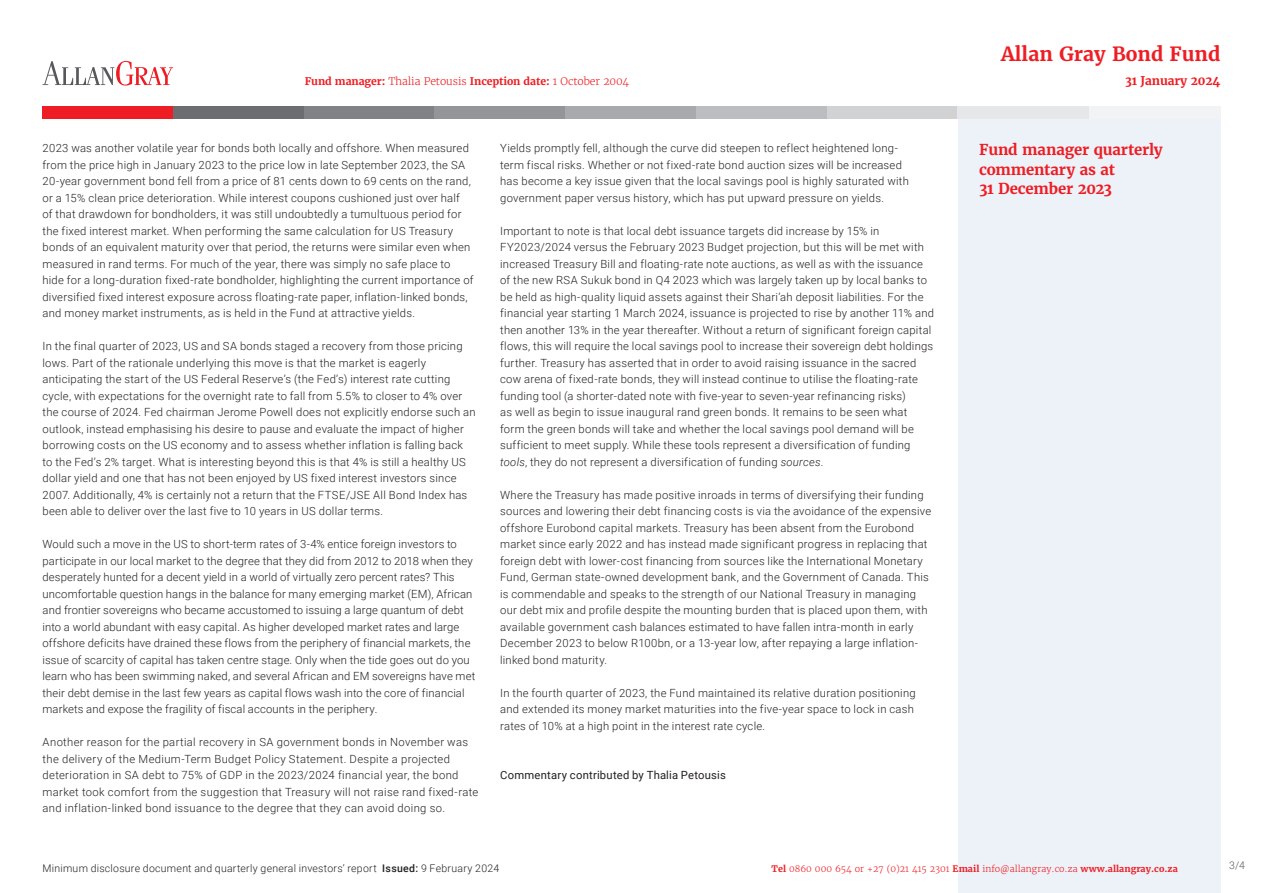
<style>
.page{position:relative;width:1263px;height:893px;background:#fff}
.page>*{position:absolute;margin:0;border:0;box-sizing:border-box;transform-origin:0 0}
.t1{font:700 19.5px "Merriweather";color:#ee1d23}
.t2{font:700 15px/19.5px "Merriweather";letter-spacing:-.015em;color:#ee1d23}
.t3{font:700 12px "Merriweather";letter-spacing:-.01em;color:#ee1d23}
.t4{font:300 11.25px/16.5px "Roboto";letter-spacing:.02em;color:#231f20}
.t5{font:11.25px "Roboto";letter-spacing:.02em;color:#231f20}
.t6{font:300 10.5px "Roboto";letter-spacing:.025em;color:#231f20}
.t7{font:700 10.5px "Merriweather";letter-spacing:-.01em;color:#ee1d23}
.t8{font:300 10.5px "Roboto";color:#57585a}
.t9{font:300 9px "Merriweather";color:#ee1d23}
.s1{font-weight:300}
.s2{font-style:italic}
.s3{font-weight:500}
.s4{font-weight:700}
</style>
<div class="page">
<div style="left:958px;top:119px;width:262px;height:774px;background:#edf2f9"></div>
<div style="left:43px;top:106px;width:131px;height:13px;background:#ee1d23"></div>
<div style="left:1089px;top:106px;width:131px;height:13px;background:#f2f3f4"></div>
<div style="left:173px;top:106px;width:132px;height:13px;background:#6c6d70"></div>
<div style="left:304px;top:106px;width:131px;height:13px;background:#808285"></div>
<div style="left:435px;top:106px;width:131px;height:13px;background:#939598"></div>
<div style="left:565px;top:106px;width:132px;height:13px;background:#a8a9ad"></div>
<div style="left:696px;top:106px;width:132px;height:13px;background:#bcbdc0"></div>
<div style="left:827px;top:106px;width:131px;height:13px;background:#d1d2d4"></div>
<div style="left:958px;top:106px;width:131px;height:13px;background:#e6e7e9"></div>
<svg style="left:43px;top:61px;width:130px;height:25px"></svg>
<p class="t7" style="left:305px;top:75px;width:326px">Fund manager: <span class="s1">Thalia Petousis</span> Inception date: <span class="s1">1 October 2004</span></p>
<p class="t4" style="left:43px;top:139px;width:432px">2023 was another volatile year for bonds both locally and offshore. When measured from the price high in January 2023 to the price low in late September 2023, the SA 20-year government bond fell from a price of 81 cents down to 69 cents on the rand, or a 15% clean price deterioration. While interest coupons cushioned just over half<br>of that drawdown for bondholders, it was still undoubtedly a tumultuous period for the fixed interest market. When performing the same calculation for US Treasury bonds of an equivalent maturity over that period, the returns were similar even when measured in rand terms. For much of the year, there was simply no safe place to hide for a long-duration fixed-rate bondholder, highlighting the current importance of diversified fixed interest exposure across floating-rate paper, inflation-linked bonds, and money market instruments, as is held in the Fund at attractive yields.</p>
<p class="t4" style="left:43px;top:337px;width:435px">In the final quarter of 2023, US and SA bonds staged a recovery from those pricing lows. Part of the rationale underlying this move is that the market is eagerly anticipating the start of the US Federal Reserve’s (the Fed’s) interest rate cutting cycle, with expectations for the overnight rate to fall from 5.5% to closer to 4% over the course of 2024. Fed chairman Jerome Powell does not explicitly endorse such an outlook, instead emphasising his desire to pause and evaluate the impact of higher borrowing costs on the US economy and to assess whether inflation is falling back to the Fed’s 2% target. What is interesting beyond this is that 4% is still a healthy US dollar yield and one that has not been enjoyed by US fixed interest investors since 2007. Additionally, 4% is certainly not a return that the FTSE/JSE All Bond Index has been able to deliver over the last five to 10 years in US dollar terms.</p>
<p class="t4" style="left:43px;top:535px;width:434px">Would such a move in the US to short-term rates of 3-4% entice foreign investors to participate in our local market to the degree that they did from 2012 to 2018 when they desperately hunted for a decent yield in a world of virtually zero percent rates? This uncomfortable question hangs in the balance for many emerging market (EM), African and frontier sovereigns who became accustomed to issuing a large quantum of debt into a world abundant with easy capital. As higher developed market rates and large offshore deficits have drained these flows from the periphery of financial markets, the issue of scarcity of capital has taken centre stage. Only when the tide goes out do you learn who has been swimming naked, and several African and EM sovereigns have met their debt demise in the last few years as capital flows wash into the core of financial markets and expose the fragility of fiscal accounts in the periphery.</p>
<p class="t4" style="left:43px;top:733px;width:437px">Another reason for the partial recovery in SA government bonds in November was the delivery of the Medium-Term Budget Policy Statement. Despite a projected deterioration in SA debt to 75% of GDP in the 2023/2024 financial year, the bond market took comfort from the suggestion that Treasury will not raise rand fixed-rate and inflation-linked bond issuance to the degree that they can avoid doing so.</p>
<p class="t4" style="left:500px;top:139px;width:410px">Yields promptly fell, although the curve did steepen to reflect heightened long&shy;term fiscal risks. Whether or not fixed-rate bond auction sizes will be increased has become a key issue given that the local savings pool is highly saturated with government paper versus history, which has put upward pressure on yields.</p>
<p class="t4" style="left:500px;top:222px;width:435px">Important to note is that local debt issuance targets did increase by 15% in FY2023/2024 versus the February 2023 Budget projection, but this will be met with increased Treasury Bill and floating-rate note auctions, as well as with the issuance of the new RSA Sukuk bond in Q4 2023 which was largely taken up by local banks to be held as high-quality liquid assets against their Shari’ah deposit liabilities. For the financial year starting 1 March 2024, issuance is projected to rise by another 11% and then another 13% in the year thereafter. Without a return of significant foreign capital flows, this will require the local savings pool to increase their sovereign debt holdings further. Treasury has asserted that in order to avoid raising issuance in the sacred cow arena of fixed-rate bonds, they will instead continue to utilise the floating-rate funding tool (a shorter-dated note with five-year to seven-year refinancing risks)<br>as well as begin to issue inaugural rand green bonds. It remains to be seen what form the green bonds will take and whether the local savings pool demand will be sufficient to meet supply. While these tools represent a diversification of funding <span class="s2">tools</span>, they do not represent a diversification of funding <span class="s2">sources</span>.</p>
<p class="t4" style="left:500px;top:486px;width:433px">Where the Treasury has made positive inroads in terms of diversifying their funding sources and lowering their debt financing costs is via the avoidance of the expensive offshore Eurobond capital markets. Treasury has been absent from the Eurobond market since early 2022 and has instead made significant progress in replacing that foreign debt with lower-cost financing from sources like the International Monetary Fund, German state-owned development bank, and the Government of Canada. This is commendable and speaks to the strength of our National Treasury in managing our debt mix and profile despite the mounting burden that is placed upon them, with available government cash balances estimated to have fallen intra-month in early December 2023 to below R100bn, or a 13-year low, after repaying a large inflation&shy;linked bond maturity.</p>
<p class="t4" style="left:500px;top:684px;width:417px">In the fourth quarter of 2023, the Fund maintained its relative duration positioning and extended its money market maturities into the five-year space to lock in cash rates of 10% at a high point in the interest rate cycle.</p>
<p class="t5" style="left:500px;top:767px;width:227px">Commentary contributed by Thalia Petousis</p>
<h1 class="t1" style="left:1001px;top:42px;width:221px">Allan Gray Bond Fund</h1>
<p class="t3" style="left:1125px;top:73px;width:97px">31 January 2024</p>
<p class="t2" style="left:979px;top:140px;width:185px">Fund manager quarterly commentary as at<br>31 December 2023</p>
<p class="t6" style="left:43px;top:861px;width:336px">Minimum disclosure document and quarterly general investors’ report</p>
<p class="t8" style="left:1229px;top:857px;width:17px">3/4</p>
<p class="t6" style="left:382px;top:861px;width:119px"><span class="s3">Issued:</span> 9 February 2024</p>
<p class="t9" style="left:772px;top:863px;width:408px"><span class="s4">Tel</span> 0860 000 654 or +27 (0)21 415 2301 <span class="s4">Email</span> info@allangray.co.za <span class="s4">www.allangray.co.za</span></p>
</div>
